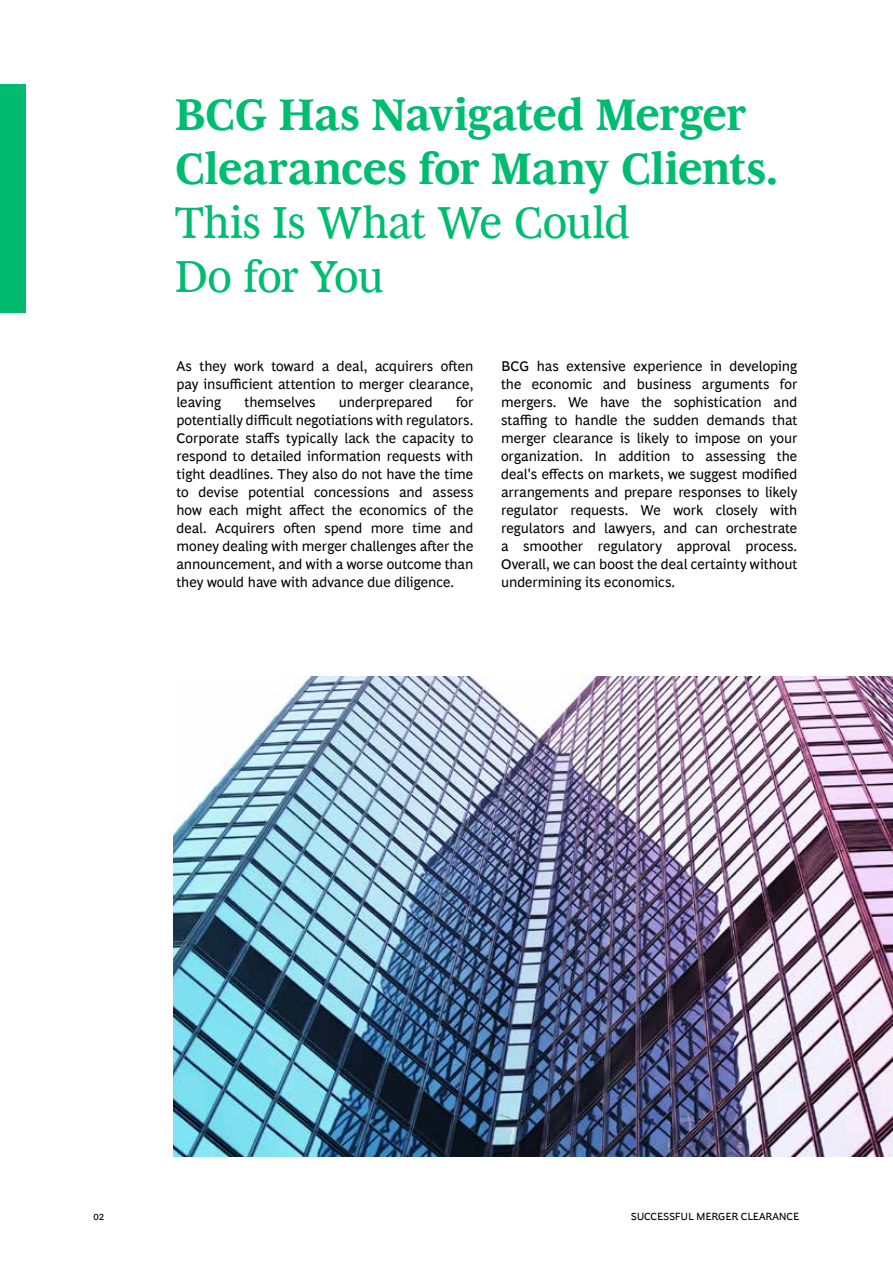
<style>
.page{position:relative;width:893px;height:1263px;background:#fff}
.page>*{position:absolute;margin:0;border:0;box-sizing:border-box;transform-origin:0 0}
.t1{font:700 45px/54px "Henderson BCG Serif";letter-spacing:-.01em;color:#00bc70}
.t2{font:45px/54px "Henderson BCG Serif";letter-spacing:-.01em;color:#00bc70}
.t3{font:14.25px/18px "Henderson BCG Sans";letter-spacing:-.005em;color:#000;text-align:justify}
.t4{font:10.5px "Henderson BCG Sans";letter-spacing:-.02em;color:#000}
</style>
<div class="page">
<div style="left:0;top:84px;width:26px;height:228px;background:#00bc70"></div>
<img style="left:174px;top:676px;width:719px;height:481px">
<h1 class="t1" style="left:175px;top:83px;width:604px">BCG Has Navigated Merger<br>Clearances for Many Clients.</h1>
<h1 class="t2" style="left:175px;top:192px;width:456px">This Is What We Could<br>Do for You</h1>
<p class="t3" style="left:176px;top:356px;width:298px">As they work toward a deal, acquirers often pay insufficient attention to merger clearance, leaving</p>
<p class="t3" style="left:176px;top:392px;width:298px;text-indent:280px">for potentially difficult negotiations with regulators.<br>Corporate staffs typically lack the capacity to respond to detailed information requests with tight deadlines. They also do not have the time to devise potential concessions and assess how each might affect the economics of the deal. Acquirers often spend more time and money dealing with merger challenges after the announcement, and with a worse outcome than they would have with advance due diligence.</p>
<p class="t3" style="left:245px;top:392px;width:72px">themselves</p>
<p class="t3" style="left:339px;top:392px;width:95px">underprepared</p>
<p class="t3" style="left:501px;top:356px;width:298px">BCG has extensive experience in developing the economic and business arguments for mergers. We have the sophistication and staffing to handle the sudden demands that merger clearance is likely to impose on your organization. In addition to assessing the deal's effects on markets, we suggest modified arrangements and prepare responses to likely regulator requests. We work closely with regulators and lawyers, and can orchestrate a smoother regulatory approval process.<br>Overall, we can boost the deal certainty without undermining its economics.</p>
<p class="t4" style="left:94px;top:1209px;width:12px">02</p>
<p class="t4" style="left:631px;top:1209px;width:170px">SUCCESSFUL MERGER CLEARANCE</p>
</div>
